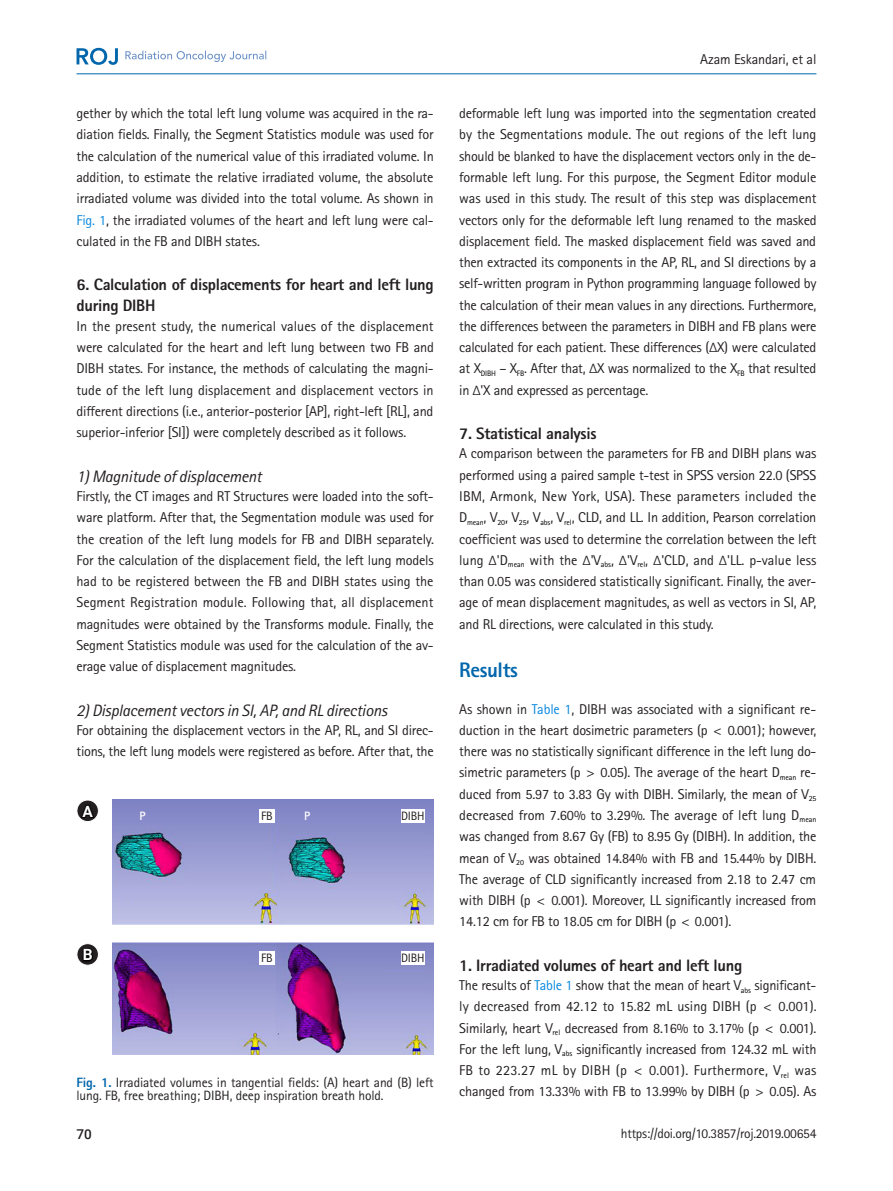
<style>
.page{position:relative;width:893px;height:1191px;background:#fff}
.page>*{position:absolute;margin:0;border:0;box-sizing:border-box;transform-origin:0 0}
.body-title{font:800 21px "Rotis Sans Serif Std";letter-spacing:-.02em;color:#0166ac}
.body-sub-title{font:800 16.5px/21.3px "Rotis Sans Serif Std";letter-spacing:-.02em;color:#231f20}
.body-sub-title_2{font:italic 16.5px "Rotis Sans Serif Std";letter-spacing:-.015em;color:#231f20}
.t1{font:700 15.6px "Roboto";color:#fff}
.body{font:14.25px/21.3px "Rotis Sans Serif Std";letter-spacing:-.015em;color:#231f20;text-align:justify}
.fig-caption{font:13.5px/13.5px "Rotis Sans Serif Std";letter-spacing:-.01em;color:#231f20}
.t2{font:500 13.5px "Roboto";color:#231f20}
.abstract{font:12.15px "Rotis Sans Serif Std";letter-spacing:-.02em;color:#231f20}
.abstract-2{font:700 12.15px "Rotis Sans Serif Std";color:#fff}
.s1{color:#0b88de}
.s2{font-weight:800;color:#0166ac}
</style>
<div class="page">
<img style="left:113px;top:799px;width:321px;height:255px">
<div style="left:259px;top:809px;width:15px;height:13px;background:#fff"></div>
<div style="left:401px;top:809px;width:24px;height:13px;background:#fff"></div>
<div style="left:259px;top:951px;width:15px;height:13px;background:#fff"></div>
<div style="left:401px;top:951px;width:24px;height:13px;background:#fff"></div>
<svg style="left:77px;top:800px;width:21px;height:21px"></svg>
<div style="left:77px;top:799px;width:22px;height:23px;border:1px solid #fff;border-radius:50%"></div>
<svg style="left:79px;top:803px;width:17px;height:16px"></svg>
<svg style="left:77px;top:943px;width:21px;height:22px"></svg>
<div style="left:77px;top:943px;width:22px;height:22px;border:1px solid #fff;border-radius:50%"></div>
<svg style="left:82px;top:946px;width:13px;height:16px"></svg>
<hr style="left:77px;top:73px;width:739px;height:1px;background:#0166ac">
<svg style="left:77px;top:48px;width:41px;height:17px"></svg>
<svg style="left:125px;top:51px;width:141px;height:11px"></svg>
<p class="body" style="left:77px;top:103px;width:359px">gether by which the total left lung volume was acquired in the ra&shy;diation fields. Finally, the Segment Statistics module was used for the calculation of the numerical value of this irradiated volume. In addition, to estimate the relative irradiated volume, the absolute irradiated volume was divided into the total volume. As shown in <span class="s1">Fig. 1</span>, the irradiated volumes of the heart and left lung were cal&shy;culated in the FB and DIBH states.</p>
<p class="body-sub-title" style="left:77px;top:274px;width:359px">6. Calculation of displacements for heart and left lung during DIBH</p>
<p class="body" style="left:77px;top:315px;width:359px">In the present study, the numerical values of the displacement were calculated for the heart and left lung between two FB and DIBH states. For instance, the methods of calculating the magni&shy;tude of the left lung displacement and displacement vectors in different directions (i.e., anterior-posterior [AP], right-left [RL], and superior-inferior [SI]) were completely described as it follows.</p>
<p class="body-sub-title_2" style="left:77px;top:466px;width:187px">1) Magnitude of displacement</p>
<p class="body" style="left:77px;top:485px;width:359px">Firstly, the CT images and RT Structures were loaded into the soft&shy;ware platform. After that, the Segmentation module was used for the creation of the left lung models for FB and DIBH separately.<br>For the calculation of the displacement field, the left lung models had to be registered between the FB and DIBH states using the Segment Registration module. Following that, all displacement magnitudes were obtained by the Transforms module. Finally, the Segment Statistics module was used for the calculation of the av&shy;erage value of displacement magnitudes.</p>
<p class="body-sub-title_2" style="left:77px;top:700px;width:312px">2) Displacement vectors in SI, AP, and RL directions</p>
<p class="body" style="left:77px;top:719px;width:359px">For obtaining the displacement vectors in the AP, RL, and SI direc&shy;tions, the left lung models were registered as before. After that, the</p>
<p class="t1" style="left:82px;top:800px;width:12px">A</p>
<p class="abstract-2" style="left:140px;top:808px;width:8px">P</p>
<p class="abstract-2" style="left:304px;top:808px;width:8px">P</p>
<p class="abstract" style="left:261px;top:808px;width:13px">FB</p>
<p class="abstract" style="left:401px;top:808px;width:25px">DIBH</p>
<p class="t1" style="left:83px;top:944px;width:11px">B</p>
<p class="abstract" style="left:261px;top:950px;width:13px">FB</p>
<p class="abstract" style="left:401px;top:950px;width:25px">DIBH</p>
<p class="fig-caption" style="left:77px;top:1075px;width:359px"><span class="s2">Fig. 1.</span> Irradiated volumes in tangential fields: (A) heart and (B) left lung. FB, free breathing; DIBH, deep inspiration breath hold.</p>
<p class="body" style="left:700px;top:48px;width:118px">Azam Eskandari, et al</p>
<p class="body" style="left:459px;top:103px;width:359px">deformable left lung was imported into the segmentation created by the Segmentations module. The out regions of the left lung should be blanked to have the displacement vectors only in the de&shy;formable left lung. For this purpose, the Segment Editor module was used in this study. The result of this step was displacement vectors only for the deformable left lung renamed to the masked displacement field. The masked displacement field was saved and then extracted its components in the AP, RL, and SI directions by a self-written program in Python programming language followed by the calculation of their mean values in any directions. Furthermore, the differences between the parameters in DIBH and FB plans were calculated for each patient. These differences (ΔX) were calculated at X<sub>DIBH</sub> – X<sub>FB</sub>. After that, ΔX was normalized to the X<sub>FB</sub> that resulted in Δ'X and expressed as percentage.</p>
<p class="body-sub-title" style="left:459px;top:422px;width:139px">7. Statistical analysis</p>
<p class="body" style="left:459px;top:443px;width:359px">A comparison between the parameters for FB and DIBH plans was performed using a paired sample t-test in SPSS version 22.0 (SPSS IBM, Armonk, New York, USA). These parameters included the D<sub>mean</sub>, V<sub>20</sub>, V<sub>25</sub>, V<sub>abs</sub>, V<sub>rel</sub>, CLD, and LL. In addition, Pearson correlation coefficient was used to determine the correlation between the left lung Δ'D<sub>mean</sub> with the Δ'V<sub>abs</sub>, Δ'V<sub>rel</sub>, Δ'CLD, and Δ'LL. p-value less than 0.05 was considered statistically significant. Finally, the aver&shy;age of mean displacement magnitudes, as well as vectors in SI, AP, and RL directions, were calculated in this study.</p>
<p class="body-title" style="left:459px;top:656px;width:60px">Results</p>
<p class="body" style="left:459px;top:698px;width:359px">As shown in <span class="s1">Table 1</span>, DIBH was associated with a significant re&shy;duction in the heart dosimetric parameters (p &lt; 0.001); however, there was no statistically significant difference in the left lung do&shy;simetric parameters (p &gt; 0.05). The average of the heart D<sub>mean</sub> re&shy;duced from 5.97 to 3.83 Gy with DIBH. Similarly, the mean of V<sub>25 </sub>decreased from 7.60% to 3.29%. The average of left lung D<sub>mean </sub>was changed from 8.67 Gy (FB) to 8.95 Gy (DIBH). In addition, the mean of V<sub>20</sub> was obtained 14.84% with FB and 15.44% by DIBH.<br>The average of CLD significantly increased from 2.18 to 2.47 cm with DIBH (p &lt; 0.001). Moreover, LL significantly increased from 14.12 cm for FB to 18.05 cm for DIBH (p &lt; 0.001).</p>
<p class="body-sub-title" style="left:459px;top:954px;width:285px">1. Irradiated volumes of heart and left lung</p>
<p class="body" style="left:459px;top:974px;width:359px">The results of <span class="s1">Table 1</span> show that the mean of heart V<sub>abs</sub> significant&shy;ly decreased from 42.12 to 15.82 mL using DIBH (p &lt; 0.001).<br>Similarly, heart V<sub>rel</sub> decreased from 8.16% to 3.17% (p &lt; 0.001).<br>For the left lung, V<sub>abs</sub> significantly increased from 124.32 mL with FB to 223.27 mL by DIBH (p &lt; 0.001). Furthermore, V<sub>rel</sub> was changed from 13.33% with FB to 13.99% by DIBH (p &gt; 0.05). As</p>
<p class="t2" style="left:77px;top:1124px;width:17px">70</p>
<p class="fig-caption" style="left:621px;top:1127px;width:197px">https://doi.org/10.3857/roj.2019.00654</p>
</div>
